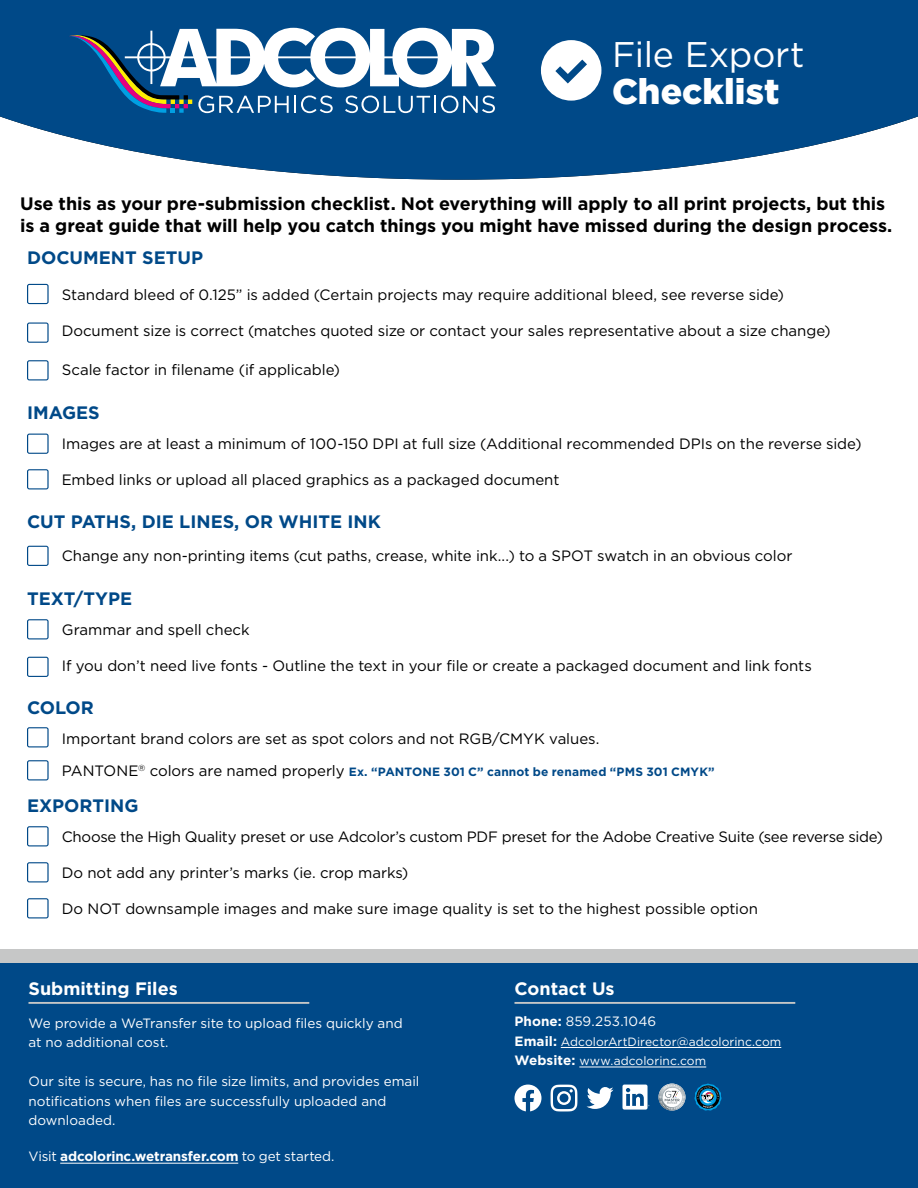
<style>
.page{position:relative;width:918px;height:1188px;background:#fff}
.page>*{position:absolute;margin:0;border:0;box-sizing:border-box;transform-origin:0 0}
.t1{font:35.7px "Gotham HTF";letter-spacing:-.005em;color:#fff}
.t2{font:900 35.7px "Gotham HTF";color:#fff}
.t3{font:700 18px/21.6px "Gotham HTF";letter-spacing:-.005em;color:#000}
.t4{font:700 18px "Gotham HTF";color:#004988}
.t5{font:700 18px "Gotham HTF";color:#fff}
.t6{font:15px "Gotham HTF";letter-spacing:-.005em;color:#000}
.t7{font:13.5px/19.5px "Gotham HTF";color:#fff}
.t8{font:700 13.5px "Gotham HTF";letter-spacing:-.01em;color:#fff}
.t9{font:700 12px "Gotham HTF";letter-spacing:.01em;color:#004988}
.t10{font:12px/19.5px "Gotham HTF";letter-spacing:.005em;color:#fff}
.s1{font-weight:400;font-size:15px;color:#000}
.s2{font-weight:400}
.s3{font-weight:700}
.s4{font-weight:700;font-size:13.5px}
</style>
<div class="page">
<div style="left:0;top:962px;width:918px;height:226px;background:#004988"></div>
<hr style="left:28px;top:1002px;width:281px;height:2px;background:#c6c7c7">
<hr style="left:514px;top:1002px;width:281px;height:2px;background:#c6c7c7">
<hr style="left:60px;top:1163px;width:178px;height:1px;background:#fff">
<hr style="left:561px;top:1047px;width:220px;height:1px;background:#fff">
<hr style="left:579px;top:1067px;width:127px;height:1px;background:#fff">
<svg style="left:0;top:0;width:918px;height:180px;background:#256399"></svg>
<svg style="left:69px;top:26px;width:431px;height:89px"></svg>
<div style="left:0;top:949px;width:918px;height:13px;background:#c6c7c7"></div>
<svg style="left:27px;top:284px;width:22px;height:20px"></svg>
<svg style="left:27px;top:434px;width:22px;height:20px"></svg>
<svg style="left:27px;top:322px;width:22px;height:21px"></svg>
<svg style="left:27px;top:469px;width:22px;height:20px"></svg>
<svg style="left:27px;top:360px;width:22px;height:20px"></svg>
<svg style="left:27px;top:546px;width:22px;height:20px"></svg>
<svg style="left:27px;top:619px;width:22px;height:20px"></svg>
<svg style="left:27px;top:657px;width:22px;height:20px"></svg>
<svg style="left:541px;top:40px;width:60px;height:61px"></svg>
<svg style="left:27px;top:727px;width:22px;height:20px"></svg>
<svg style="left:27px;top:826px;width:22px;height:20px"></svg>
<svg style="left:27px;top:862px;width:22px;height:20px"></svg>
<svg style="left:27px;top:898px;width:22px;height:20px"></svg>
<svg style="left:27px;top:760px;width:22px;height:20px"></svg>
<svg style="left:551px;top:1085px;width:26px;height:26px"></svg>
<svg style="left:515px;top:1085px;width:27px;height:26px"></svg>
<svg style="left:586px;top:1087px;width:27px;height:22px"></svg>
<svg style="left:622px;top:1085px;width:27px;height:25px"></svg>
<img style="left:658px;top:1084px;width:28px;height:27px;border-radius:14px">
<svg style="left:659px;top:1085px;width:26px;height:25px"></svg>
<svg style="left:694px;top:1084px;width:28px;height:27px"></svg>
<h1 class="t1" style="left:612px;top:35px;width:194px">File Export</h1>
<h1 class="t2" style="left:612px;top:71px;width:169px">Checklist</h1>
<p class="t3" style="left:20px;top:192px;width:874px">Use this as your pre-submission checklist. Not everything will apply to all print projects, but this is a great guide that will help you catch things you might have missed during the design process.</p>
<p class="t4" style="left:27px;top:247px;width:178px">DOCUMENT SETUP</p>
<p class="t6" style="left:62px;top:286px;width:724px">Standard bleed of 0.125” is added (Certain projects may require additional bleed, see reverse side)</p>
<p class="t6" style="left:62px;top:322px;width:770px">Document size is correct (matches quoted size or contact your sales representative about a size change)</p>
<p class="t6" style="left:62px;top:362px;width:280px">Scale factor in filename (if applicable)</p>
<p class="t4" style="left:27px;top:402px;width:74px">IMAGES</p>
<p class="t6" style="left:62px;top:435px;width:801px">Images are at least a minimum of 100-150 DPI at full size (Additional recommended DPIs on the reverse side)</p>
<p class="t6" style="left:62px;top:471px;width:499px">Embed links or upload all placed graphics as a packaged document</p>
<p class="t4" style="left:27px;top:511px;width:356px">CUT PATHS, DIE LINES, OR WHITE INK</p>
<p class="t6" style="left:62px;top:548px;width:732px">Change any non-printing items (cut paths, crease, white ink...) to a SPOT swatch in an obvious color</p>
<p class="t4" style="left:27px;top:588px;width:107px">TEXT/TYPE</p>
<p class="t6" style="left:62px;top:621px;width:189px">Grammar and spell check</p>
<p class="t6" style="left:62px;top:657px;width:752px">If you don’t need live fonts - Outline the text in your file or create a packaged document and link fonts</p>
<p class="t4" style="left:27px;top:697px;width:68px">COLOR</p>
<p class="t6" style="left:62px;top:730px;width:539px">Important brand colors are set as spot colors and not RGB/CMYK values.</p>
<p class="t9" style="left:62px;top:765px;width:654px"><span class="s1">PANTONE</span><sup>®</sup> <span class="s1">colors are named properly</span> Ex. “PANTONE 301 C” cannot be renamed “PMS 301 CMYK”</p>
<p class="t4" style="left:27px;top:795px;width:113px">EXPORTING</p>
<p class="t6" style="left:62px;top:829px;width:823px">Choose the High Quality preset or use Adcolor’s custom PDF preset for the Adobe Creative Suite (see reverse side)</p>
<p class="t6" style="left:62px;top:865px;width:348px">Do not add any printer’s marks (ie. crop marks)</p>
<p class="t6" style="left:62px;top:901px;width:698px">Do NOT downsample images and make sure image quality is set to the highest possible option</p>
<p class="t5" style="left:28px;top:978px;width:151px">Submitting Files</p>
<p class="t7" style="left:28px;top:1013px;width:376px">We provide a WeTransfer site to upload files quickly and at no additional cost.</p>
<p class="t7" style="left:28px;top:1072px;width:393px">Our site is secure, has no file size limits, and provides email notifications when files are successfully uploaded and downloaded.</p>
<p class="t8" style="left:28px;top:1149px;width:307px"><span class="s2">Visit</span> adcolorinc.wetransfer.com <span class="s2">to get started.</span></p>
<p class="t5" style="left:514px;top:978px;width:102px">Contact Us</p>
<p class="t7" style="left:514px;top:1012px;width:143px"><span class="s3">Phone:</span> 859.253.1046</p>
<p class="t10" style="left:514px;top:1032px;width:268px"><span class="s4">Email:</span> AdcolorArtDirector@adcolorinc.com<br><span class="s4">Website:</span> www.adcolorinc.com</p>
</div>
